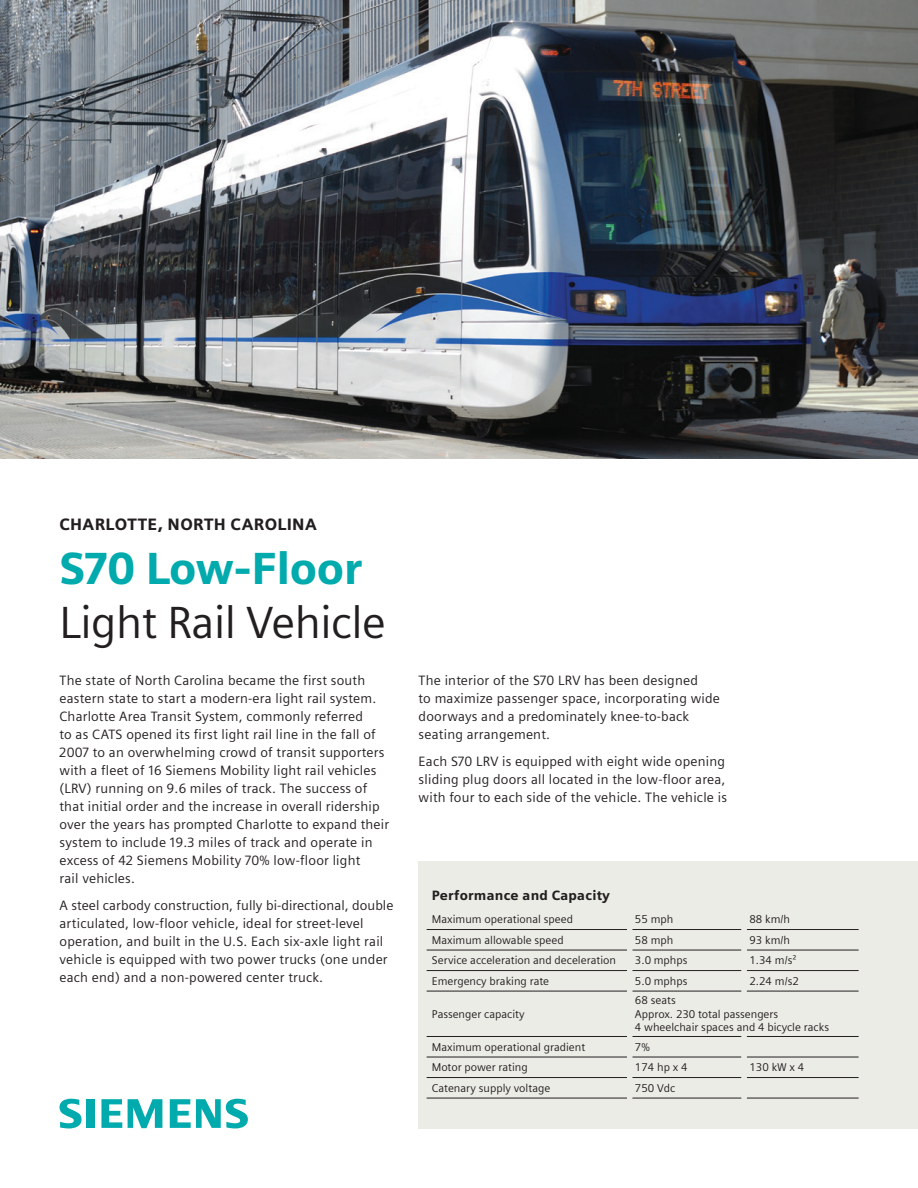
<style>
.page{position:relative;width:918px;height:1188px;background:#fff}
.page>*{position:absolute;margin:0;border:0;box-sizing:border-box;transform-origin:0 0}
.t1{font:45px "Siemens Sans";letter-spacing:-.01em;color:#231f20}
.t2{font:900 45px "Siemens Sans";letter-spacing:-.01em;color:#00aaad}
.t3{font:900 16.5px "Siemens Sans";letter-spacing:.02em;color:#231f20}
.t4{font:13.5px/18px "Siemens Sans";letter-spacing:.015em;color:#231f20}
.t5{font:900 13.5px "Siemens Sans";letter-spacing:.015em;color:#231f20}
.t6{font:11.25px/13.5px "Siemens Sans";color:#231f20}
</style>
<div class="page">
<div style="left:419px;top:861px;width:499px;height:267px;background:#ecece7"></div>
<svg style="left:60px;top:1099px;width:34px;height:29px"></svg>
<svg style="left:101px;top:1099px;width:21px;height:29px"></svg>
<svg style="left:128px;top:1099px;width:34px;height:29px"></svg>
<svg style="left:170px;top:1099px;width:78px;height:29px"></svg>
<hr style="left:632px;top:929px;width:109px;height:1px;background:#231f20">
<hr style="left:747px;top:929px;width:112px;height:1px;background:#231f20">
<hr style="left:632px;top:950px;width:109px;height:1px;background:#231f20">
<hr style="left:747px;top:950px;width:112px;height:1px;background:#231f20">
<hr style="left:632px;top:1057px;width:109px;height:1px;background:#231f20">
<hr style="left:747px;top:1057px;width:112px;height:1px;background:#231f20">
<hr style="left:632px;top:1077px;width:109px;height:1px;background:#231f20">
<hr style="left:747px;top:1077px;width:112px;height:1px;background:#231f20">
<hr style="left:632px;top:1098px;width:109px;height:1px;background:#231f20">
<hr style="left:747px;top:1098px;width:112px;height:1px;background:#231f20">
<hr style="left:632px;top:970px;width:109px;height:1px;background:#231f20">
<hr style="left:747px;top:970px;width:112px;height:1px;background:#231f20">
<hr style="left:632px;top:991px;width:109px;height:1px;background:#231f20">
<hr style="left:747px;top:991px;width:112px;height:1px;background:#231f20">
<hr style="left:632px;top:1036px;width:109px;height:1px;background:#231f20">
<hr style="left:747px;top:1036px;width:112px;height:1px;background:#231f20">
<hr style="left:427px;top:929px;width:200px;height:1px;background:#231f20">
<hr style="left:427px;top:950px;width:200px;height:1px;background:#231f20">
<hr style="left:427px;top:970px;width:200px;height:1px;background:#231f20">
<hr style="left:427px;top:991px;width:200px;height:1px;background:#231f20">
<hr style="left:427px;top:1036px;width:200px;height:1px;background:#231f20">
<hr style="left:427px;top:1057px;width:200px;height:1px;background:#231f20">
<hr style="left:427px;top:1077px;width:200px;height:1px;background:#231f20">
<hr style="left:427px;top:1098px;width:200px;height:1px;background:#231f20">
<img style="left:0;top:0;width:918px;height:459px">
<p class="t3" style="left:60px;top:511px;width:259px">CHARLOTTE, NORTH CAROLINA</p>
<h1 class="t2" style="left:60px;top:532px;width:304px">S70 Low-Floor</h1>
<h1 class="t1" style="left:60px;top:588px;width:328px">Light Rail Vehicle</h1>
<p class="t4" style="left:60px;top:670px;width:331px">The state of North Carolina became the first south eastern state to start a modern-era light rail system.<br>Charlotte Area Transit System, commonly referred<br>to as CATS opened its first light rail line in the fall of 2007 to an overwhelming crowd of transit supporters with a fleet of 16 Siemens Mobility light rail vehicles (LRV) running on 9.6 miles of track. The success of that initial order and the increase in overall ridership over the years has prompted Charlotte to expand their system to include 19.3 miles of track and operate in excess of 42 Siemens Mobility 70% low-floor light<br>rail vehicles.</p>
<p class="t4" style="left:60px;top:895px;width:336px">A steel carbody construction, fully bi-directional, double articulated, low-floor vehicle, ideal for street-level operation, and built in the U.S. Each six-axle light rail vehicle is equipped with two power trucks (one under each end) and a non-powered center truck.</p>
<p class="t4" style="left:419px;top:670px;width:303px">The interior of the S70 LRV has been designed<br>to maximize passenger space, incorporating wide doorways and a predominately knee-to-back seating arrangement.</p>
<p class="t4" style="left:419px;top:751px;width:310px">Each S70 LRV is equipped with eight wide opening sliding plug doors all located in the low-floor area, with four to each side of the vehicle. The vehicle is</p>
<p class="t5" style="left:432px;top:885px;width:180px">Performance and Capacity</p>
<p class="t6" style="left:432px;top:912px;width:143px">Maximum operational speed</p>
<p class="t6" style="left:635px;top:912px;width:40px">55 mph</p>
<p class="t6" style="left:749px;top:912px;width:42px">88 km/h</p>
<p class="t6" style="left:432px;top:932px;width:133px">Maximum allowable speed</p>
<p class="t6" style="left:635px;top:932px;width:40px">58 mph</p>
<p class="t6" style="left:749px;top:932px;width:42px">93 km/h</p>
<p class="t6" style="left:432px;top:953px;width:186px">Service acceleration and deceleration</p>
<p class="t6" style="left:635px;top:953px;width:54px">3.0 mphps</p>
<p class="t6" style="left:749px;top:953px;width:49px">1.34 m/s²</p>
<p class="t6" style="left:432px;top:973px;width:119px">Emergency braking rate</p>
<p class="t6" style="left:635px;top:973px;width:54px">5.0 mphps</p>
<p class="t6" style="left:749px;top:973px;width:51px">2.24 m/s2</p>
<p class="t6" style="left:432px;top:1006px;width:94px">Passenger capacity</p>
<p class="t6" style="left:635px;top:993px;width:196px">68 seats<br>Approx. 230 total passengers<br>4 wheelchair spaces and 4 bicycle racks</p>
<p class="t6" style="left:432px;top:1039px;width:155px">Maximum operational gradient</p>
<p class="t6" style="left:635px;top:1039px;width:16px">7%</p>
<p class="t6" style="left:432px;top:1060px;width:97px">Motor power rating</p>
<p class="t6" style="left:635px;top:1060px;width:54px">174 hp x 4</p>
<p class="t6" style="left:749px;top:1060px;width:57px">130 kW x 4</p>
<p class="t6" style="left:432px;top:1080px;width:120px">Catenary supply voltage</p>
<p class="t6" style="left:635px;top:1080px;width:42px">750 Vdc</p>
</div>
